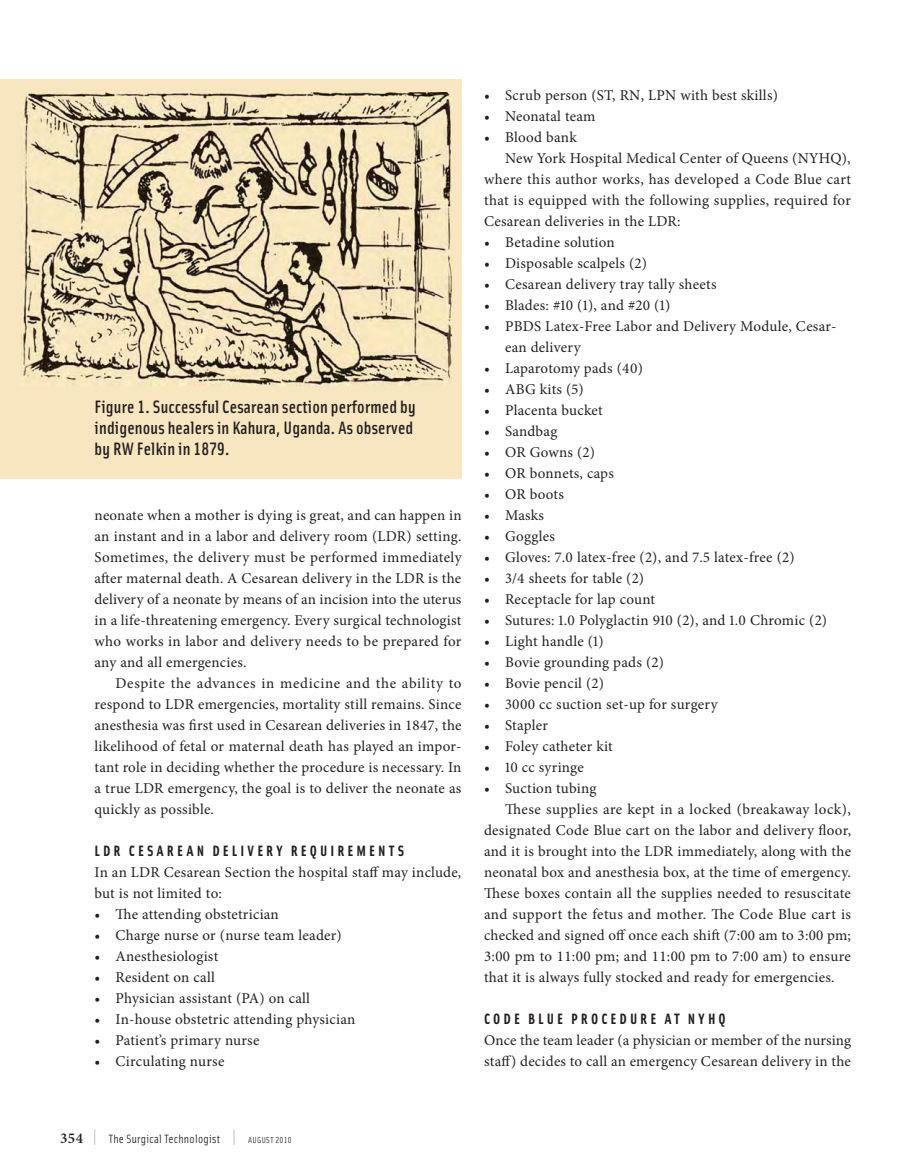
<style>
.page{position:relative;width:905px;height:1175px;background:#fff}
.page>*{position:absolute;margin:0;border:0;box-sizing:border-box;transform-origin:0 0}
.t1{font:18px/21px "Solex Medium Lining";letter-spacing:.01em;color:#231f20}
.t2{font:15px/21px "Minion Pro";letter-spacing:.015em;color:#231f20}
.t3{font:15px "Solex Bold Lining";letter-spacing:.205em;color:#231f20}
.t4{font:15px "Minion Pro";letter-spacing:.035em;color:#231f20}
.t5{font:12px "Solex Regular Lining";letter-spacing:.025em;color:#231f20}
.t6{font:8.7px "Solex Regular Lining";letter-spacing:.05em;color:#231f20}
.s1{font-family:"Minion Pro";font-weight:600;font-size:15px}
.s2{font-size:19.5px;color:#939598}
</style>
<div class="page">
<div style="left:0;top:79px;width:461px;height:399px;background:#f7e6bf"></div>
<img style="left:22px;top:92px;width:430px;height:293px">
<p class="t1" style="left:94px;top:398px;width:322px">Figure 1. Successful Cesarean section performed by indigenous healers in Kahura, Uganda. As observed by RW Felkin in 1879.</p>
<p class="t2" style="left:94px;top:506px;width:368px;text-align:justify">neonate when a mother is dying is great, and can happen in an instant and in a labor and delivery room (LDR) setting.<br>Sometimes, the delivery must be performed immediately after maternal death. A Cesarean delivery in the LDR is the delivery of a neonate by means of an incision into the uterus in a life-threatening emergency. Every surgical technologist who works in labor and delivery needs to be prepared for any and all emergencies.</p>
<p class="t2" style="left:94px;top:674px;width:368px;text-align:justify;text-indent:21px">Despite the advances in medicine and the ability to respond to LDR emergencies, mortality still remains. Since anesthesia was first used in Cesarean deliveries in 1847, the likelihood of fetal or maternal death has played an impor&shy;tant role in deciding whether the procedure is necessary. In a true LDR emergency, the goal is to deliver the neonate as quickly as possible.</p>
<p class="t3" style="left:94px;top:845px;width:311px">LDR CESAREAN DELIVERY REQUIREMENTS</p>
<p class="t2" style="left:94px;top:863px;width:368px">In an LDR Cesarean Section the hospital staff may include, but is not limited to:</p>
<p class="t2" style="left:94px;top:905px;width:186px">• The attending obstetrician</p>
<p class="t2" style="left:94px;top:926px;width:249px">• Charge nurse or (nurse team leader)</p>
<p class="t2" style="left:94px;top:947px;width:125px">• Anesthesiologist</p>
<p class="t2" style="left:94px;top:968px;width:122px">• Resident on call</p>
<p class="t2" style="left:94px;top:989px;width:217px">• Physician assistant (PA) on call</p>
<p class="t2" style="left:94px;top:1010px;width:262px">• In-house obstetric attending physician</p>
<p class="t2" style="left:94px;top:1031px;width:166px">• Patient’s primary nurse</p>
<p class="t2" style="left:94px;top:1052px;width:131px">• Circulating nurse</p>
<p class="t2" style="left:484px;top:86px;width:295px">• Scrub person (ST, RN, LPN with best skills)</p>
<p class="t2" style="left:484px;top:107px;width:113px">• Neonatal team</p>
<p class="t2" style="left:484px;top:128px;width:94px">• Blood bank</p>
<p class="t2" style="left:505px;top:149px;width:347px">New York Hospital Medical Center of Queens (NYHQ),</p>
<p class="t2" style="left:484px;top:170px;width:368px">where this author works, has developed a Code Blue cart</p>
<p class="t2" style="left:484px;top:191px;width:368px">that is equipped with the following supplies, required for</p>
<p class="t2" style="left:484px;top:212px;width:198px">Cesarean deliveries in the LDR:</p>
<p class="t2" style="left:484px;top:233px;width:132px">• Betadine solution</p>
<p class="t2" style="left:484px;top:254px;width:164px">• Disposable scalpels (2)</p>
<p class="t2" style="left:484px;top:275px;width:234px">• Cesarean delivery tray tally sheets</p>
<p class="t2" style="left:484px;top:296px;width:188px">• Blades: #10 (1), and #20 (1)</p>
<p class="t2" style="left:505px;top:317px;width:333px;text-indent:-21px">• PBDS Latex-Free Labor and Delivery Module, Cesar&shy;ean delivery</p>
<p class="t2" style="left:484px;top:359px;width:160px">• Laparotomy pads (40)</p>
<p class="t2" style="left:484px;top:380px;width:101px">• ABG kits (5)</p>
<p class="t2" style="left:484px;top:401px;width:120px">• Placenta bucket</p>
<p class="t2" style="left:484px;top:422px;width:75px">• Sandbag</p>
<p class="t2" style="left:484px;top:443px;width:112px">• OR Gowns (2)</p>
<p class="t2" style="left:484px;top:464px;width:131px">• OR bonnets, caps</p>
<p class="t2" style="left:484px;top:485px;width:81px">• OR boots</p>
<p class="t2" style="left:484px;top:506px;width:62px">• Masks</p>
<p class="t2" style="left:484px;top:527px;width:72px">• Goggles</p>
<p class="t2" style="left:484px;top:548px;width:312px">• Gloves: 7.0 latex-free (2), and 7.5 latex-free (2)</p>
<p class="t2" style="left:484px;top:569px;width:162px">• 3/4 sheets for table (2)</p>
<p class="t2" style="left:484px;top:590px;width:173px">• Receptacle for lap count</p>
<p class="t2" style="left:484px;top:611px;width:344px">• Sutures: 1.0 Polyglactin 910 (2), and 1.0 Chromic (2)</p>
<p class="t2" style="left:484px;top:632px;width:121px">• Light handle (1)</p>
<p class="t2" style="left:484px;top:653px;width:181px">• Bovie grounding pads (2)</p>
<p class="t2" style="left:484px;top:674px;width:121px">• Bovie pencil (2)</p>
<p class="t2" style="left:484px;top:695px;width:235px">• 3000 cc suction set-up for surgery</p>
<p class="t2" style="left:484px;top:716px;width:65px">• Stapler</p>
<p class="t2" style="left:484px;top:737px;width:130px">• Foley catheter kit</p>
<p class="t2" style="left:484px;top:758px;width:101px">• 10 cc syringe</p>
<p class="t2" style="left:484px;top:779px;width:114px">• Suction tubing</p>
<p class="t4" style="left:505px;top:803px;width:347px">These supplies are kept in a locked (breakaway lock),</p>
<p class="t2" style="left:484px;top:821px;width:368px">designated Code Blue cart on the labor and delivery floor,</p>
<p class="t2" style="left:484px;top:842px;width:368px">and it is brought into the LDR immediately, along with the</p>
<p class="t2" style="left:484px;top:863px;width:368px">neonatal box and anesthesia box, at the time of emergency.</p>
<p class="t2" style="left:484px;top:884px;width:368px">These boxes contain all the supplies needed to resuscitate</p>
<p class="t2" style="left:484px;top:905px;width:368px">and support the fetus and mother. The Code Blue cart is</p>
<p class="t2" style="left:484px;top:926px;width:368px">checked and signed off once each shift (7:00 am to 3:00 pm;</p>
<p class="t2" style="left:484px;top:947px;width:368px">3:00 pm to 11:00 pm; and 11:00 pm to 7:00 am) to ensure</p>
<p class="t2" style="left:484px;top:968px;width:352px">that it is always fully stocked and ready for emergencies.</p>
<p class="t3" style="left:484px;top:1013px;width:243px">CODE BLUE PROCEDURE AT NYHQ</p>
<p class="t2" style="left:484px;top:1031px;width:368px">Once the team leader (a physician or member of the nursing staff) decides to call an emergency Cesarean delivery in the</p>
<p class="t5" style="left:60px;top:1134px;width:177px"><span class="s1">354</span> <span class="s2">|</span> The Surgical Technologist <span class="s2">|</span></p>
<p class="t6" style="left:248px;top:1136px;width:45px">AUGUST 2010</p>
</div>
